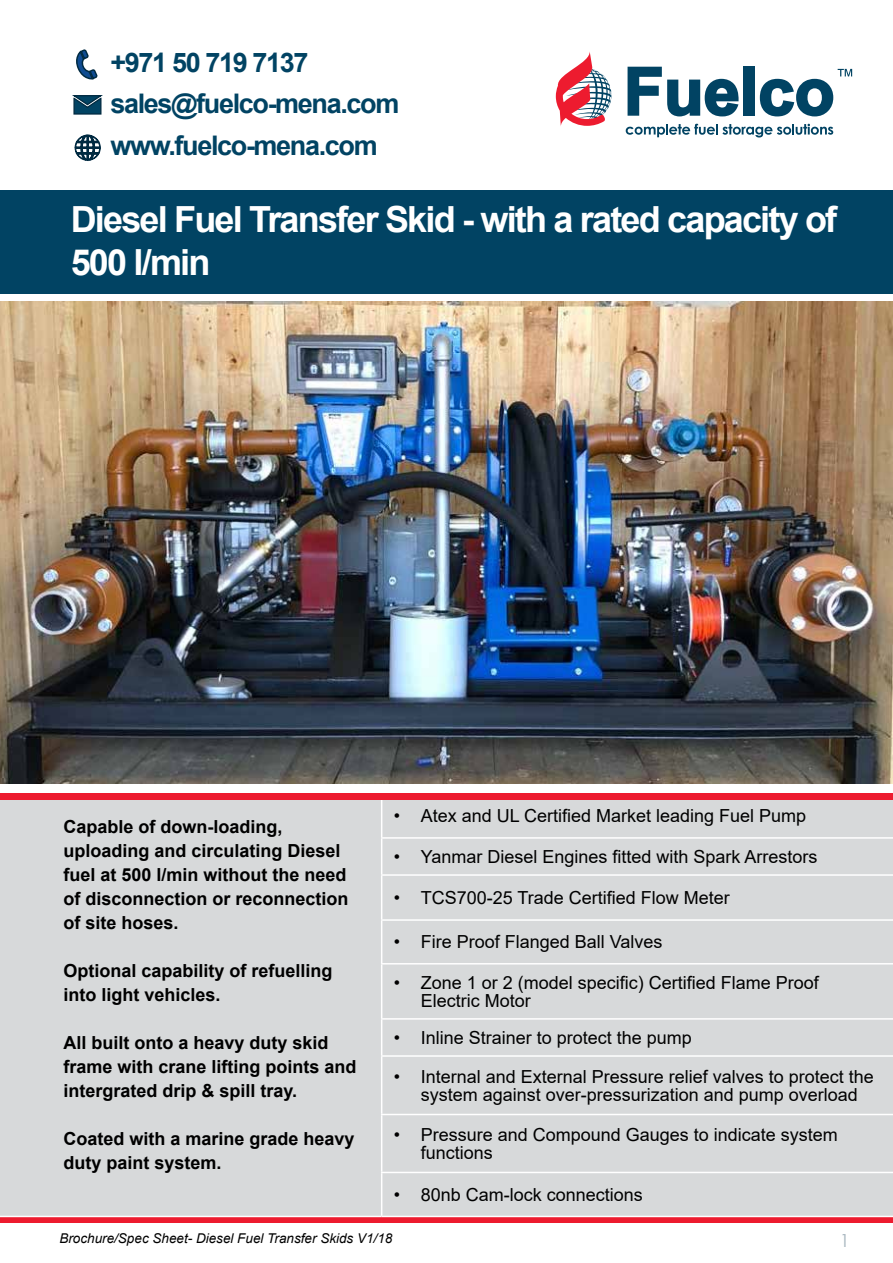
<style>
.page{position:relative;width:893px;height:1263px;background:#fff}
.page>*{position:absolute;margin:0;border:0;box-sizing:border-box;transform-origin:0 0}
.t1{font:700 36px/43.2px "Arial";letter-spacing:-.05em;color:#fff}
.t2{font:700 27px/41.4px "Arial";letter-spacing:-.05em;color:#014363}
.t3{font:18px/18px "Arial";color:#000}
.t4{font:700 18px/24px "Arial";color:#000}
.t5{font:18px "Century Gothic";color:#a8b6bf}
.t6{font:italic 13.5px "Arial";color:#000}
</style>
<div class="page">
<img style="left:0;top:301px;width:893px;height:482px">
<svg style="left:0;top:1217px;width:893px;height:6px;background:#ed2336"></svg>
<div style="left:744px;top:67px;width:11px;height:49px;background:#014363"></div>
<svg style="left:628px;top:67px;width:111px;height:49px"></svg>
<svg style="left:556px;top:52px;width:56px;height:74px"></svg>
<svg style="left:760px;top:69px;width:92px;height:47px"></svg>
<svg style="left:626px;top:124px;width:207px;height:13px"></svg>
<div style="left:0;top:190px;width:893px;height:104px;background:#014363"></div>
<svg style="left:76px;top:49px;width:22px;height:31px"></svg>
<svg style="left:72px;top:95px;width:31px;height:20px"></svg>
<svg style="left:74px;top:134px;width:27px;height:27px"></svg>
<div style="left:0;top:800px;width:893px;height:416px;background:#d7d9da"></div>
<hr style="left:381px;top:1115px;width:1px;height:57px;background:#fff">
<hr style="left:381px;top:1172px;width:512px;height:1px;background:#fff">
<hr style="left:381px;top:1173px;width:1px;height:43px;background:#fff">
<hr style="left:381px;top:794px;width:1px;height:43px;background:#fff">
<hr style="left:381px;top:839px;width:1px;height:35px;background:#fff">
<hr style="left:381px;top:921px;width:1px;height:42px;background:#fff">
<hr style="left:381px;top:964px;width:1px;height:54px;background:#fff">
<hr style="left:381px;top:1057px;width:1px;height:57px;background:#fff">
<hr style="left:381px;top:1114px;width:512px;height:1px;background:#fff">
<hr style="left:381px;top:837px;width:512px;height:2px;background:#fff">
<hr style="left:381px;top:874px;width:512px;height:2px;background:#fff">
<hr style="left:381px;top:876px;width:1px;height:43px;background:#fff">
<hr style="left:381px;top:919px;width:512px;height:2px;background:#fff">
<hr style="left:381px;top:963px;width:512px;height:1px;background:#fff">
<hr style="left:381px;top:1018px;width:512px;height:2px;background:#fff">
<hr style="left:381px;top:1020px;width:1px;height:35px;background:#fff">
<hr style="left:381px;top:1055px;width:512px;height:2px;background:#fff">
<div style="left:0;top:793px;width:893px;height:7px;background:#ed1b2f"></div>
<h2 class="t2" style="left:110px;top:42px;width:290px">+971 50 719 7137 sales@fuelco-mena.com www.fuelco-mena.com</h2>
<h1 class="t1" style="left:71px;top:198px;width:768px">Diesel Fuel Transfer Skid - with a rated capacity of<br>500 l/min</h1>
<p class="t4" style="left:63px;top:815px;width:287px">Capable of down-loading, uploading and circulating Diesel fuel at 500 l/min without the need of disconnection or reconnection of site hoses.</p>
<p class="t4" style="left:63px;top:958px;width:271px">Optional capability of refuelling into light vehicles.</p>
<p class="t4" style="left:63px;top:1030px;width:295px">All built onto a heavy duty skid frame with crane lifting points and intergrated drip &amp; spill tray.</p>
<p class="t4" style="left:63px;top:1126px;width:293px">Coated with a marine grade heavy duty paint system.</p>
<p class="t3" style="left:394px;top:807px;width:414px">• Atex and UL Certified Market leading Fuel Pump</p>
<p class="t3" style="left:394px;top:847px;width:425px">• Yanmar Diesel Engines fitted with Spark Arrestors</p>
<p class="t3" style="left:394px;top:889px;width:338px">• TCS700-25 Trade Certified Flow Meter</p>
<p class="t3" style="left:394px;top:933px;width:270px">• Fire Proof Flanged Ball Valves</p>
<p class="t3" style="left:421px;top:973px;width:400px;text-indent:-27px">• Zone 1 or 2 (model specific) Certified Flame Proof<br>Electric Motor</p>
<p class="t3" style="left:394px;top:1028px;width:300px">• Inline Strainer to protect the pump</p>
<p class="t3" style="left:421px;top:1067px;width:455px;text-indent:-27px">• Internal and External Pressure relief valves to protect the system against over-pressurization and pump overload</p>
<p class="t3" style="left:421px;top:1125px;width:419px;text-indent:-27px">• Pressure and Compound Gauges to indicate system functions</p>
<p class="t3" style="left:394px;top:1185px;width:251px">• 80nb Cam-lock connections</p>
<p class="t6" style="left:59px;top:1230px;width:334px">Brochure/Spec Sheet- Diesel Fuel Transfer Skids V1/18</p>
<p class="t5" style="left:840px;top:1228px;width:11px">1</p>
</div>
